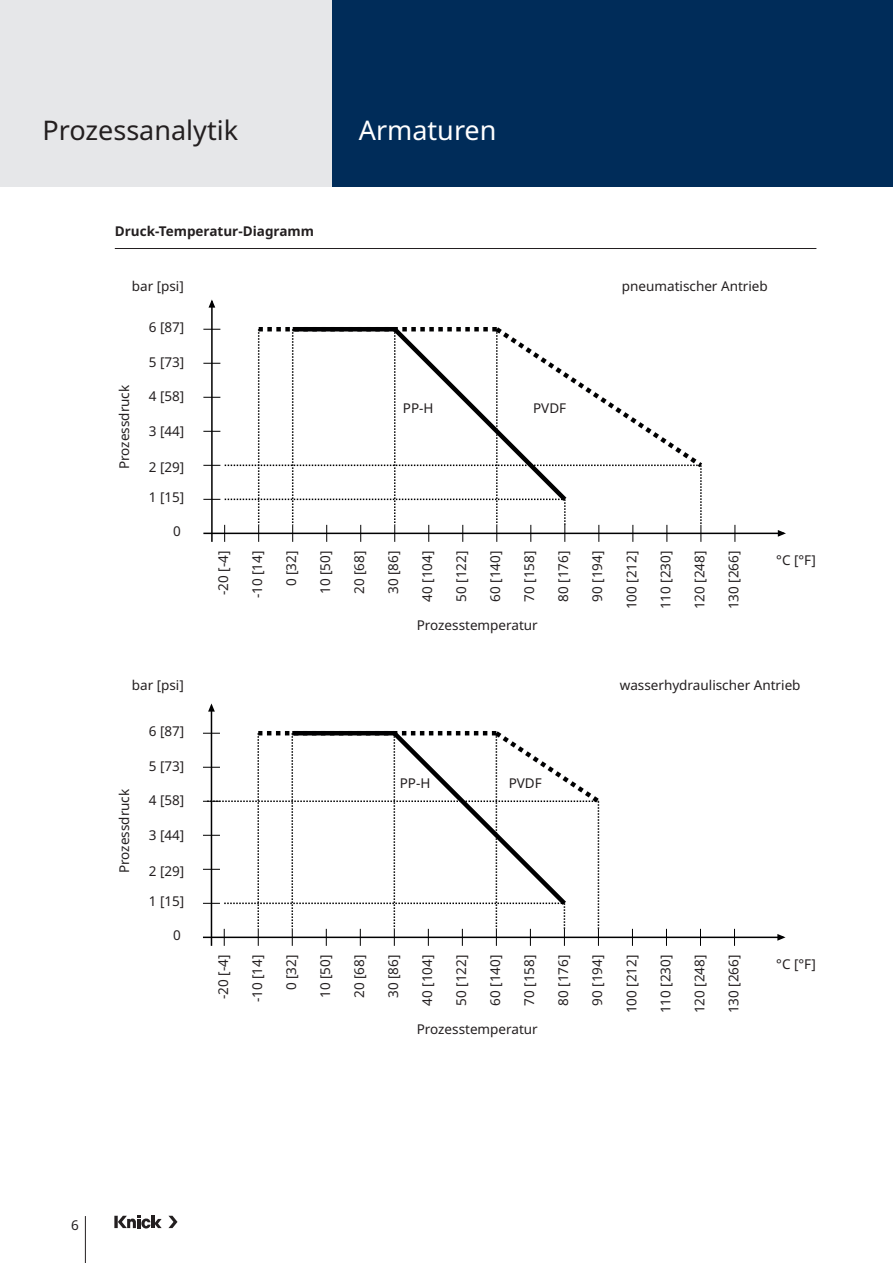
<style>
.page{position:relative;width:893px;height:1263px;background:#fff}
.page>*{position:absolute;margin:0;border:0;box-sizing:border-box;transform-origin:0 0}
.Produktbereiche{font:27px "Noto Sans";color:#231f20}
.Produktgruppe{font:27px "Noto Sans";color:#fff}
.Beschriftungen{font:13.5px "Noto Sans";color:#231f20}
.Tabelle_Headline{font:700 13.5px "Noto Sans";color:#231f20}
</style>
<div class="page">
<div style="left:332px;top:0;width:561px;height:187px;background:#002c59"></div>
<div style="left:0;top:0;width:332px;height:187px;background:#e6e7e9"></div>
<hr style="left:85px;top:1216px;width:1px;height:47px;background:#231f20">
<svg style="left:114px;top:1216px;width:4px;height:12px"></svg>
<svg style="left:118px;top:1216px;width:44px;height:12px"></svg>
<svg style="left:168px;top:1216px;width:9px;height:12px"></svg>
<svg style="left:208px;top:299px;width:8px;height:9px"></svg>
<hr style="left:211px;top:307px;width:2px;height:235px;background:#000001">
<svg style="left:777px;top:530px;width:9px;height:7px"></svg>
<hr style="left:203px;top:533px;width:576px;height:1px;background:#000001">
<svg style="left:735px;top:525px;width:1px;height:17px"></svg>
<svg style="left:203px;top:323px;width:504px;height:219px"></svg>
<svg style="left:208px;top:703px;width:7px;height:10px"></svg>
<hr style="left:211px;top:711px;width:1px;height:235px;background:#000001">
<svg style="left:776px;top:934px;width:10px;height:7px"></svg>
<hr style="left:203px;top:936px;width:575px;height:2px;background:#000001">
<svg style="left:734px;top:929px;width:1px;height:17px"></svg>
<svg style="left:700px;top:929px;width:1px;height:17px"></svg>
<svg style="left:666px;top:929px;width:1px;height:17px"></svg>
<svg style="left:632px;top:929px;width:1px;height:17px"></svg>
<svg style="left:203px;top:727px;width:402px;height:219px"></svg>
<hr style="left:115px;top:248px;width:701px;height:1px;background:#231f20">
<p class="Produktbereiche" style="left:43px;top:112px;width:197px">Prozessanalytik</p>
<p class="Produktgruppe" style="left:359px;top:112px;width:139px">Armaturen</p>
<p class="Tabelle_Headline" style="left:115px;top:221px;width:201px">Druck-Temperatur-Diagramm</p>
<p class="Beschriftungen" style="left:132px;top:276px;width:54px">bar [psi]</p>
<p class="Beschriftungen" style="left:149px;top:318px;width:37px">6 [87]</p>
<p class="Beschriftungen" style="left:149px;top:352px;width:37px">5 [73]</p>
<p class="Beschriftungen" style="left:115px;top:469px;width:86px;rotate:-90deg">Prozessdruck</p>
<p class="Beschriftungen" style="left:149px;top:387px;width:37px">4 [58]</p>
<p class="Beschriftungen" style="left:149px;top:421px;width:37px">3 [44]</p>
<p class="Beschriftungen" style="left:149px;top:458px;width:37px">2 [29]</p>
<p class="Beschriftungen" style="left:149px;top:487px;width:37px">1 [15]</p>
<p class="Beschriftungen" style="left:173px;top:521px;width:9px">0</p>
<p class="Beschriftungen" style="left:403px;top:398px;width:32px">PP-H</p>
<p class="Beschriftungen" style="left:533px;top:398px;width:35px">PVDF</p>
<p class="Beschriftungen" style="left:622px;top:276px;width:147px">pneumatischer Antrieb</p>
<p class="Beschriftungen" style="left:214px;top:595px;width:46px;rotate:-90deg">-20 [-4]</p>
<p class="Beschriftungen" style="left:248px;top:598px;width:49px;rotate:-90deg">-10 [14]</p>
<p class="Beschriftungen" style="left:282px;top:586px;width:37px;rotate:-90deg">0 [32]</p>
<p class="Beschriftungen" style="left:316px;top:594px;width:45px;rotate:-90deg">10 [50]</p>
<p class="Beschriftungen" style="left:350px;top:594px;width:45px;rotate:-90deg">20 [68]</p>
<p class="Beschriftungen" style="left:384px;top:594px;width:45px;rotate:-90deg">30 [86]</p>
<p class="Beschriftungen" style="left:418px;top:602px;width:53px;rotate:-90deg">40 [104]</p>
<p class="Beschriftungen" style="left:452px;top:602px;width:53px;rotate:-90deg">50 [122]</p>
<p class="Beschriftungen" style="left:486px;top:602px;width:53px;rotate:-90deg">60 [140]</p>
<p class="Beschriftungen" style="left:520px;top:602px;width:53px;rotate:-90deg">70 [158]</p>
<p class="Beschriftungen" style="left:554px;top:602px;width:53px;rotate:-90deg">80 [176]</p>
<p class="Beschriftungen" style="left:588px;top:602px;width:53px;rotate:-90deg">90 [194]</p>
<p class="Beschriftungen" style="left:622px;top:609px;width:60px;rotate:-90deg">100 [212]</p>
<p class="Beschriftungen" style="left:656px;top:609px;width:60px;rotate:-90deg">110 [230]</p>
<p class="Beschriftungen" style="left:690px;top:609px;width:60px;rotate:-90deg">120 [248]</p>
<p class="Beschriftungen" style="left:724px;top:609px;width:60px;rotate:-90deg">130 [266]</p>
<p class="Beschriftungen" style="left:417px;top:615px;width:123px">Prozesstemperatur</p>
<p class="Beschriftungen" style="left:776px;top:551px;width:41px">°C [°F]</p>
<p class="Beschriftungen" style="left:132px;top:676px;width:54px">bar [psi]</p>
<p class="Beschriftungen" style="left:149px;top:722px;width:37px">6 [87]</p>
<p class="Beschriftungen" style="left:149px;top:756px;width:37px">5 [73]</p>
<p class="Beschriftungen" style="left:115px;top:873px;width:86px;rotate:-90deg">Prozessdruck</p>
<p class="Beschriftungen" style="left:149px;top:791px;width:37px">4 [58]</p>
<p class="Beschriftungen" style="left:149px;top:825px;width:37px">3 [44]</p>
<p class="Beschriftungen" style="left:149px;top:862px;width:37px">2 [29]</p>
<p class="Beschriftungen" style="left:149px;top:891px;width:37px">1 [15]</p>
<p class="Beschriftungen" style="left:173px;top:925px;width:9px">0</p>
<p class="Beschriftungen" style="left:400px;top:774px;width:32px">PP-H</p>
<p class="Beschriftungen" style="left:509px;top:774px;width:35px">PVDF</p>
<p class="Beschriftungen" style="left:620px;top:676px;width:182px">wasserhydraulischer Antrieb</p>
<p class="Beschriftungen" style="left:214px;top:999px;width:46px;rotate:-90deg">-20 [-4]</p>
<p class="Beschriftungen" style="left:248px;top:1002px;width:49px;rotate:-90deg">-10 [14]</p>
<p class="Beschriftungen" style="left:282px;top:990px;width:37px;rotate:-90deg">0 [32]</p>
<p class="Beschriftungen" style="left:316px;top:998px;width:45px;rotate:-90deg">10 [50]</p>
<p class="Beschriftungen" style="left:350px;top:998px;width:45px;rotate:-90deg">20 [68]</p>
<p class="Beschriftungen" style="left:384px;top:998px;width:45px;rotate:-90deg">30 [86]</p>
<p class="Beschriftungen" style="left:418px;top:1006px;width:53px;rotate:-90deg">40 [104]</p>
<p class="Beschriftungen" style="left:452px;top:1006px;width:53px;rotate:-90deg">50 [122]</p>
<p class="Beschriftungen" style="left:486px;top:1006px;width:53px;rotate:-90deg">60 [140]</p>
<p class="Beschriftungen" style="left:520px;top:1006px;width:53px;rotate:-90deg">70 [158]</p>
<p class="Beschriftungen" style="left:554px;top:1006px;width:53px;rotate:-90deg">80 [176]</p>
<p class="Beschriftungen" style="left:588px;top:1006px;width:53px;rotate:-90deg">90 [194]</p>
<p class="Beschriftungen" style="left:622px;top:1013px;width:60px;rotate:-90deg">100 [212]</p>
<p class="Beschriftungen" style="left:656px;top:1013px;width:60px;rotate:-90deg">110 [230]</p>
<p class="Beschriftungen" style="left:690px;top:1013px;width:60px;rotate:-90deg">120 [248]</p>
<p class="Beschriftungen" style="left:724px;top:1013px;width:60px;rotate:-90deg">130 [266]</p>
<p class="Beschriftungen" style="left:417px;top:1019px;width:123px">Prozesstemperatur</p>
<p class="Beschriftungen" style="left:776px;top:955px;width:41px">°C [°F]</p>
<p class="Beschriftungen" style="left:71px;top:1216px;width:9px">6</p>
</div>
